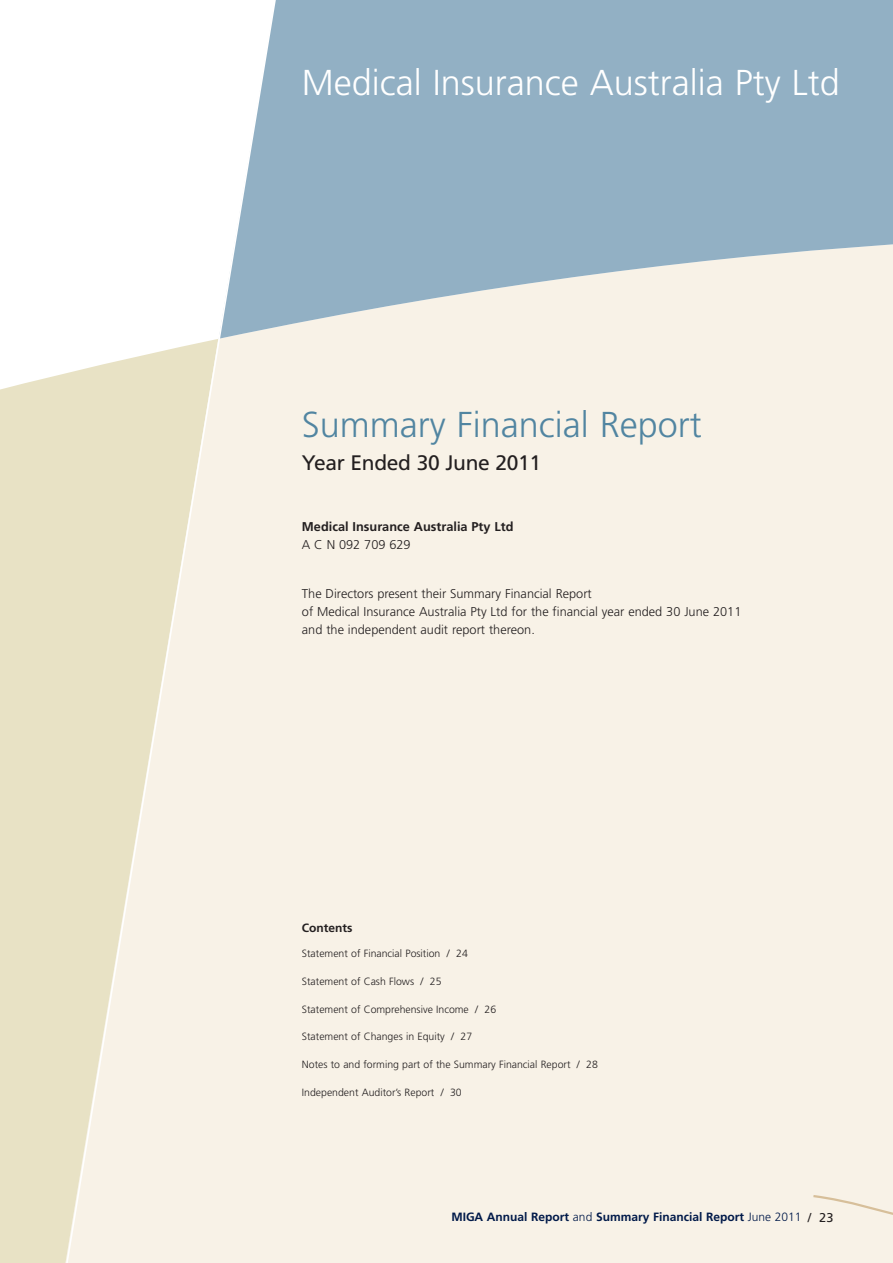
<style>
.page{position:relative;width:893px;height:1263px;background:#fff}
.page>*{position:absolute;margin:0;border:0;box-sizing:border-box;transform-origin:0 0}
.t1{font:300 36px "Frutiger";color:#fff}
.t2{font:300 36px "Frutiger";color:#5185a1}
.t3{font:21px "Frutiger";letter-spacing:-.015em;color:#231f20}
.t4{font:300 12.75px/18px "Frutiger";color:#231f20}
.t5{font:700 12.75px "Frutiger";color:#231f20}
.t6{font:12.75px "Frutiger";color:#231f20}
.t7{font:700 12px "Frutiger";color:#001949}
.t8{font:700 12px "Frutiger";color:#231f20}
.t9{font:300 10.5px "Frutiger";color:#231f20}
.s1{font-weight:300}
</style>
<div class="page">
<div style="left:290px;top:339px;width:603px;height:924px;background:#f8f2e7"></div>
<div style="left:0;top:378px;width:47px;height:885px;background:#e8e2c5"></div>
<svg style="left:290px;top:0;width:603px;height:339px;background:#a4bbca"></svg>
<svg style="left:47px;top:0;width:243px;height:1263px"></svg>
<svg style="left:812px;top:1195px;width:81px;height:26px;background:#f5ede0"></svg>
<h1 class="t1" style="left:302px;top:68px;width:539px">Medical Insurance Australia Pty Ltd</h1>
<h1 class="t2" style="left:302px;top:410px;width:401px">Summary Financial Report</h1>
<h2 class="t3" style="left:302px;top:454px;width:241px">Year Ended 30 June 2011</h2>
<p class="t5" style="left:302px;top:521px;width:213px">Medical Insurance Australia Pty Ltd</p>
<p class="t4" style="left:302px;top:536px;width:110px">A C N 092 709 629</p>
<p class="t4" style="left:302px;top:585px;width:441px">The Directors present their Summary Financial Report<br>of Medical Insurance Australia Pty Ltd for the financial year ended 30 June 2011 and the independent audit report thereon.</p>
<p class="t8" style="left:302px;top:922px;width:52px">Contents</p>
<p class="t9" style="left:302px;top:949px;width:167px">Statement of Financial Position / 24</p>
<p class="t9" style="left:302px;top:977px;width:141px">Statement of Cash Flows / 25</p>
<p class="t9" style="left:302px;top:1005px;width:196px">Statement of Comprehensive Income / 26</p>
<p class="t9" style="left:302px;top:1032px;width:172px">Statement of Changes in Equity / 27</p>
<p class="t9" style="left:302px;top:1060px;width:298px">Notes to and forming part of the Summary Financial Report / 28</p>
<p class="t9" style="left:302px;top:1088px;width:161px">Independent Auditor’s Report / 30</p>
<p class="t7" style="left:451px;top:1212px;width:352px">MIGA Annual Report <span class="s1">and</span> Summary Financial Report <span class="s1">June 2011</span></p>
<p class="t6" style="left:808px;top:1212px;width:27px">/ 23</p>
</div>
